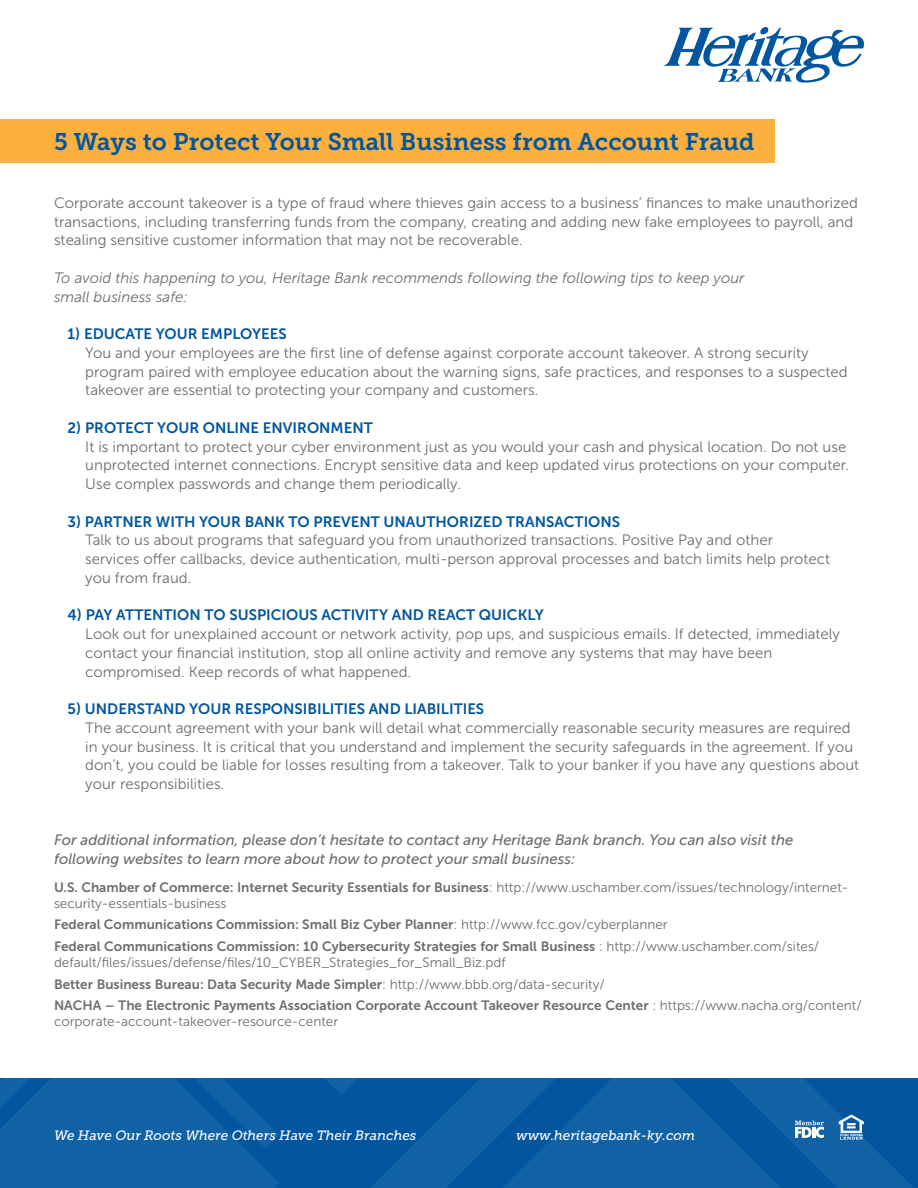
<style>
.page{position:relative;width:918px;height:1188px;background:#fff}
.page>*{position:absolute;margin:0;border:0;box-sizing:border-box;transform-origin:0 0}
.t1{font:24px "Museo Slab 700";color:#01569f}
.t2{font:15px/18.8px "Museo Sans 300";color:#6c6d70}
.t3{font:15px "Museo Sans 700";color:#01569f}
.t4{font:italic 15px "Museo Sans 500";color:#6c6d70}
.t5{font:italic 15px "Museo Sans 300";color:#6c6d70}
.t6{font:13.5px/15.8px "Museo Sans 300";color:#6c6d70}
.t7{font:13.5px/15.8px "Museo Sans 700";color:#6c6d70}
.t8{font:italic 13.5px "Museo Slab 500";color:#fff}
.s1{font-family:"Museo Sans 700"}
.s2{font-family:"Museo Sans 300"}
</style>
<div class="page">
<div style="left:0;top:1078px;width:182px;height:110px;background:#1161a5"></div>
<svg style="left:182px;top:1078px;width:736px;height:110px;background:#095ba2"></svg>
<svg style="left:795px;top:1121px;width:29px;height:17px"></svg>
<svg style="left:839px;top:1115px;width:25px;height:25px"></svg>
<svg style="left:664px;top:27px;width:200px;height:56px"></svg>
<div style="left:0;top:119px;width:774px;height:43px;background:#fbb03f"></div>
<p class="t1" style="left:54px;top:128px;width:702px">5 Ways to Protect Your Small Business from Account Fraud</p>
<p class="t2" style="left:54px;top:193px;width:805px">Corporate account takeover is a type of fraud where thieves gain access to a business’ finances to make unauthorized transactions, including transferring funds from the company, creating and adding new fake employees to payroll, and stealing sensitive customer information that may not be recoverable.</p>
<p class="t5" style="left:54px;top:270px;width:692px">To avoid this happening to you, Heritage Bank recommends following the following tips to keep your</p>
<p class="t5" style="left:54px;top:288px;width:135px">small business safe:</p>
<p class="t3" style="left:68px;top:325px;width:221px">1) EDUCATE YOUR EMPLOYEES</p>
<p class="t2" style="left:85px;top:343px;width:764px">You and your employees are the first line of defense against corporate account takeover. A strong security program paired with employee education about the warning signs, safe practices, and responses to a suspected takeover are essential to protecting your company and customers.</p>
<p class="t3" style="left:68px;top:419px;width:307px">2) PROTECT YOUR ONLINE ENVIRONMENT</p>
<p class="t2" style="left:85px;top:437px;width:765px">It is important to protect your cyber environment just as you would your cash and physical location. Do not use unprotected internet connections. Encrypt sensitive data and keep updated virus protections on your computer.<br>Use complex passwords and change them periodically.</p>
<p class="t3" style="left:68px;top:513px;width:554px">3) PARTNER WITH YOUR BANK TO PREVENT UNAUTHORIZED TRANSACTIONS</p>
<p class="t2" style="left:85px;top:531px;width:689px">Talk to us about programs that safeguard you from unauthorized transactions. Positive Pay and other</p>
<p class="t2" style="left:85px;top:550px;width:746px">services offer callbacks, device authentication, multi-person approval processes and batch limits help protect</p>
<p class="t2" style="left:85px;top:568px;width:108px">you from fraud.</p>
<p class="t3" style="left:68px;top:607px;width:478px">4) PAY ATTENTION TO SUSPICIOUS ACTIVITY AND REACT QUICKLY</p>
<p class="t2" style="left:85px;top:625px;width:756px">Look out for unexplained account or network activity, pop ups, and suspicious emails. If detected, immediately contact your financial institution, stop all online activity and remove any systems that may have been compromised. Keep records of what happened.</p>
<p class="t3" style="left:68px;top:700px;width:418px">5) UNDERSTAND YOUR RESPONSIBILITIES AND LIABILITIES</p>
<p class="t2" style="left:85px;top:718px;width:775px">The account agreement with your bank will detail what commercially reasonable security measures are required in your business. It is critical that you understand and implement the security safeguards in the agreement. If you don’t, you could be liable for losses resulting from a takeover. Talk to your banker if you have any questions about your responsibilities.</p>
<p class="t4" style="left:54px;top:832px;width:741px">For additional information, please don’t hesitate to contact any Heritage Bank branch. You can also visit the</p>
<p class="t4" style="left:54px;top:851px;width:523px">following websites to learn more about how to protect your small business:</p>
<p class="t6" style="left:54px;top:879px;width:796px"><span class="s1">U.S. Chamber of Commerce: Internet Security Essentials for Business</span>: http://www.uschamber.com/issues/technology/internet&shy;security-essentials-business</p>
<p class="t7" style="left:54px;top:917px;width:615px">Federal Communications Commission: Small Biz Cyber Planner<span class="s2">: http://www.fcc.gov/cyberplanner</span></p>
<p class="t6" style="left:54px;top:939px;width:767px"><span class="s1">Federal Communications Commission: 10 Cybersecurity Strategies for Small Business</span> : http://www.uschamber.com/sites/ default/files/issues/defense/files/10_CYBER_Strategies_for_Small_Biz.pdf</p>
<p class="t7" style="left:54px;top:976px;width:552px">Better Business Bureau: Data Security Made Simpler<span class="s2">: http://www.bbb.org/data-security/</span></p>
<p class="t7" style="left:54px;top:998px;width:809px">NACHA – The Electronic Payments Association Corporate Account Takeover Resource Center <span class="s2">: https://www.nacha.org/content/ corporate-account-takeover-resource-center</span></p>
<p class="t8" style="left:54px;top:1128px;width:364px">We Have Our Roots Where Others Have Their Branches</p>
<p class="t8" style="left:516px;top:1128px;width:181px">www.heritagebank-ky.com</p>
</div>
